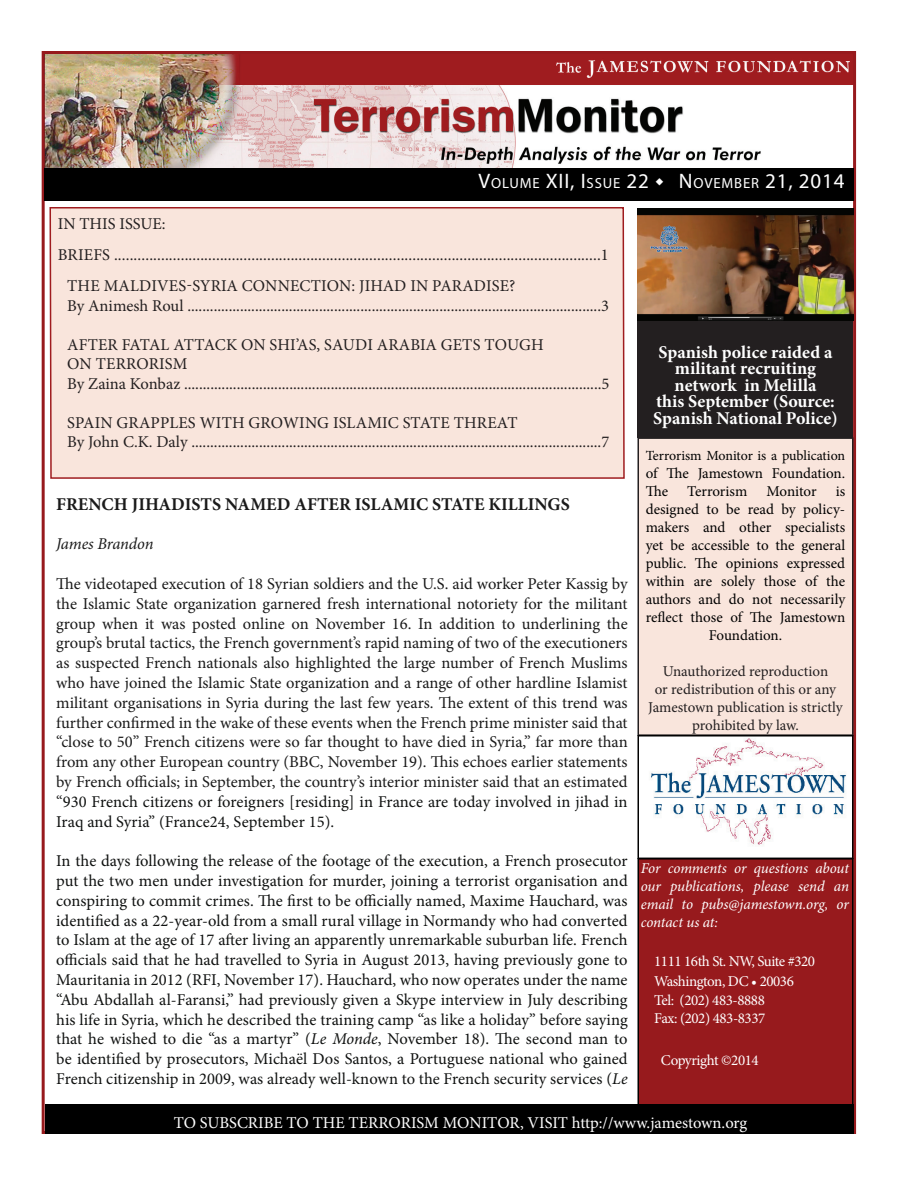
<style>
.page{position:relative;width:918px;height:1188px;background:#fff}
.page>*{position:absolute;margin:0;border:0;box-sizing:border-box;transform-origin:0 0}
.t1{font:21px "Myriad Pro";letter-spacing:.04em;color:#fff}
.t2{font:700 18px/16.5px "Minion Pro";color:#fff;text-align:center}
.t3{font:700 18px "Minion Pro";color:#1a1a1a}
.t4{font:16.5px/19.8px "Minion Pro";letter-spacing:.005em;color:#1a1a1a;text-align:justify}
.t5{font:16.5px/19.8px "Minion Pro";letter-spacing:.005em;color:#0f1110;text-align:justify}
.t6{font:16.5px/19.5px "Minion Pro";letter-spacing:.005em;color:#231f20}
.t7{font:16.5px "Minion Pro";color:#fff}
.t8{font:italic 16.5px "Minion Pro";letter-spacing:-.015em;color:#1a1a1a}
.t9{font:15px/18px "Minion Pro";letter-spacing:-.005em;color:#000}
.t10{font:15px/18px "Minion Pro";letter-spacing:-.005em;color:#231f20;text-align:center}
.t11{font:italic 15px/18px "Minion Pro";letter-spacing:-.005em;color:#fff;text-align:justify}
.t12{font:15px/19.5px "Minion Pro";letter-spacing:-.03em;color:#fff}
.t13{font:14.7px "Myriad Pro";letter-spacing:.055em;color:#fff}
.t14{font:13.95px "Minion Pro";letter-spacing:-.005em;color:#000}
.s1{font-size:21px}
.s2{font-size:14.7px}
.s3{color:#0f1110}
.s4{font-style:italic}
</style>
<div class="page">
<img style="left:46px;top:55px;width:806px;height:113px">
<div style="left:638px;top:858px;width:216px;height:252px;background:#971a1d;border:2px solid #000"></div>
<div style="left:44px;top:168px;width:810px;height:33px;background:#000"></div>
<div style="left:45px;top:1104px;width:809px;height:30px;background:#000"></div>
<div style="left:49px;top:207px;width:576px;height:272px;background:#f9e5dc"></div>
<div style="left:638px;top:438px;width:215px;height:297px;background:#f9e5dc"></div>
<div style="left:638px;top:437px;width:216px;height:299px;border:2px solid #231f20"></div>
<img style="left:651px;top:738px;width:195px;height:108px">
<div style="left:638px;top:735px;width:216px;height:124px;border:2px solid #000"></div>
<div style="left:638px;top:313px;width:216px;height:124px;background:#231f20"></div>
<svg style="left:651px;top:131px;width:188px;height:309px"></svg>
<img style="left:638px;top:208px;width:216px;height:113px">
<p class="t13" style="left:479px;top:174px;width:172px"><span class="s1">V</span>OLUME <span class="s1">XII, I</span>SSUE <span class="s1">22</span></p>
<p class="t1" style="left:655px;top:168px;width:191px">◆ N<span class="s2">OVEMBER</span> 21, 2014</p>
<p class="t6" style="left:58px;top:215px;width:109px">IN THIS ISSUE:</p>
<p class="t6" style="left:58px;top:245px;width:553px">BRIEFS ............................................................................................................................1</p>
<p class="t6" style="left:67px;top:276px;width:450px">THE MALDIVES-SYRIA CONNECTION: JIHAD IN PARADISE?</p>
<p class="t6" style="left:67px;top:296px;width:543px">By Animesh Roul ..............................................................................................................3</p>
<p class="t6" style="left:67px;top:335px;width:544px">AFTER FATAL ATTACK ON SHI’AS, SAUDI ARABIA GETS TOUGH<br>ON TERRORISM<br>By Zaina Konbaz ...............................................................................................................5</p>
<p class="t6" style="left:67px;top:413px;width:544px">SPAIN GRAPPLES WITH GROWING ISLAMIC STATE THREAT<br>By John C.K. Daly .............................................................................................................7</p>
<p class="t2" style="left:653px;top:344px;width:186px">Spanish police raided a militant recruiting network in Melilla<br>this September (Source:<br>Spanish National Police)</p>
<p class="t14" style="left:646px;top:446px;width:201px">Terrorism Monitor is a publication</p>
<p class="t9" style="left:646px;top:464px;width:201px">of The Jamestown Foundation.<br>The</p>
<p class="t9" style="left:687px;top:482px;width:62px">Terrorism</p>
<p class="t9" style="left:767px;top:482px;width:52px">Monitor</p>
<p class="t9" style="left:836px;top:482px;width:11px">is</p>
<p class="t9" style="left:646px;top:500px;width:201px">designed to be read by policy-</p>
<p class="t9" style="left:646px;top:518px;width:201px">makers and other specialists</p>
<p class="t9" style="left:646px;top:536px;width:201px">yet be accessible to the general</p>
<p class="t9" style="left:646px;top:554px;width:201px">public. The opinions expressed</p>
<p class="t9" style="left:646px;top:572px;width:201px">within are solely those of the</p>
<p class="t9" style="left:646px;top:590px;width:201px">authors and do not necessarily</p>
<p class="t9" style="left:646px;top:608px;width:201px">reflect those of The Jamestown</p>
<p class="t9" style="left:709px;top:626px;width:75px">Foundation.</p>
<p class="t10" style="left:648px;top:662px;width:196px">Unauthorized reproduction<br>or redistribution of this or any<br>Jamestown publication is strictly prohibited by law.</p>
<p class="t3" style="left:56px;top:491px;width:515px">FRENCH JIHADISTS NAMED AFTER ISLAMIC STATE KILLINGS</p>
<p class="t8" style="left:56px;top:533px;width:99px">James Brandon</p>
<p class="t4" style="left:56px;top:574px;width:573px">The videotaped execution of 18 Syrian soldiers and the U.S. aid worker Peter Kassig by the Islamic State organization garnered fresh international notoriety for the militant group when it was posted online on November 16. In addition to underlining the group’s brutal tactics, the French government’s rapid naming of two of the executioners as suspected French nationals also highlighted the large number of French Muslims who have joined the Islamic State organization and a range of other hardline Islamist militant organisations in Syria during the last few years. The extent of this trend was further confirmed in the wake of these events when the French prime minister said that “close to 50” French citizens were so far thought to have died in Syria,” far more than from any other European country (BBC, November 19). This echoes earlier statements by French officials; in September, the country’s interior minister said that an estimated “<span class="s3">930 French citizens or foreigners [residing] in France are today involved in jihad in Iraq and Syria” (France24, September 15).</span></p>
<p class="t5" style="left:56px;top:851px;width:573px">In the days following the release of the footage of the execution, a French prosecutor put the two men under investigation for murder, joining a terrorist organisation and conspiring to commit crimes. The first to be officially named, Maxime Hauchard, was identified as a 22-year-old from a small rural village in Normandy who had converted to Islam at the age of 17 after living an apparently unremarkable suburban life. French officials said that he had travelled to Syria in August 2013, having previously gone to Mauritania in 2012 (RFI, November 17). Hauchard, who now operates under the name “Abu Abdallah al-Faransi,” had previously given a Skype interview in July describing his life in Syria, which he described the training camp “as like a holiday” before saying that he wished to die “as a martyr” (<span class="s4">Le Monde</span>, November 18). The second man to be identified by prosecutors, Michaël Dos Santos, a Portuguese national who gained French citizenship in 2009, was already well-known to the French security services (<span class="s4">Le</span></p>
<p class="t7" style="left:174px;top:1112px;width:575px">TO SUBSCRIBE TO THE TERRORISM MONITOR, VISIT http://www.jamestown.org</p>
<p class="t11" style="left:641px;top:860px;width:210px">For comments or questions about our publications, please send an email to pubs@jamestown.org, or contact us at:</p>
<p class="t12" style="left:654px;top:952px;width:162px">1111 16th St. NW, Suite #320<br>Washington, DC • 20036<br>Tel: (202) 483-8888</p>
<p class="t12" style="left:654px;top:1009px;width:113px">Fax: (202) 483-8337</p>
<p class="t12" style="left:661px;top:1051px;width:99px">Copyright ©2014</p>
</div>
